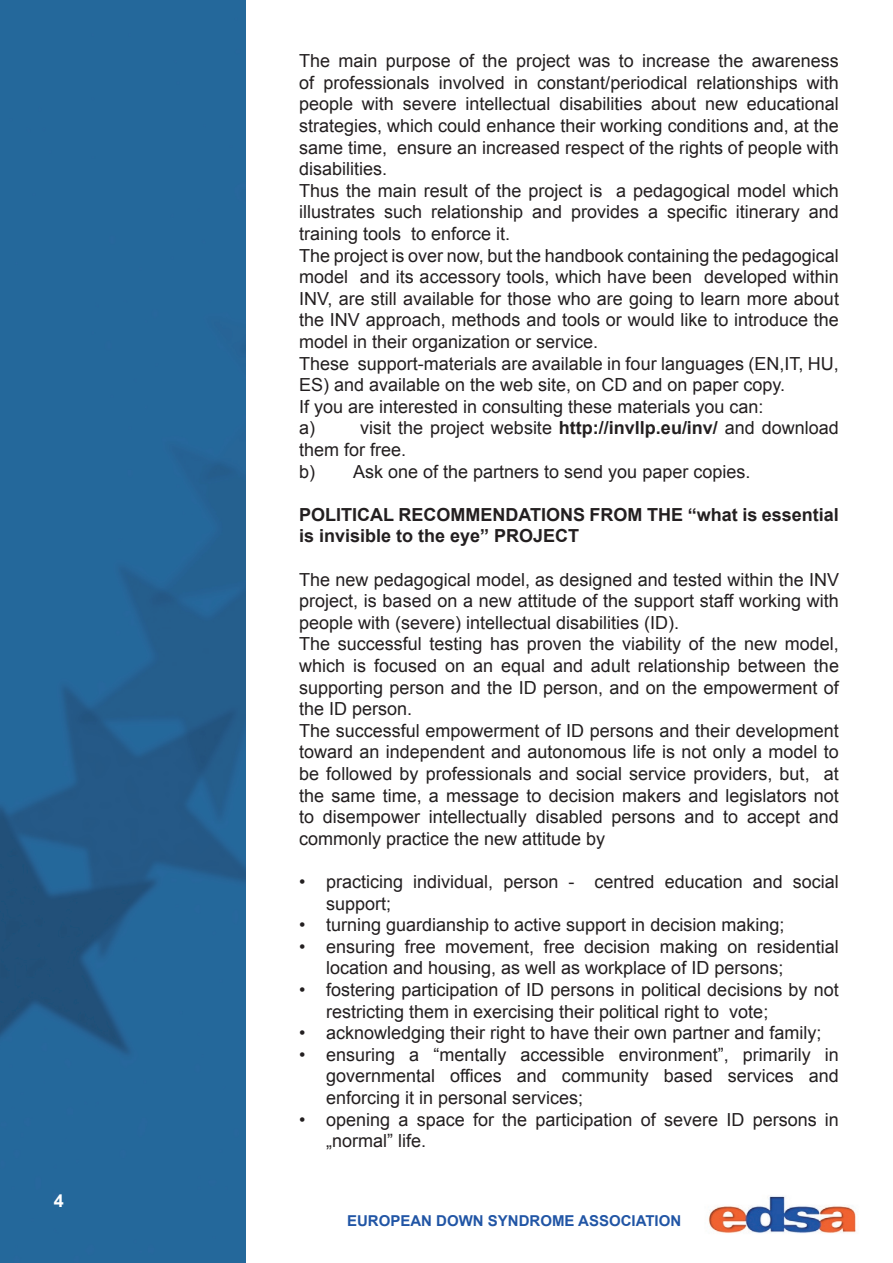
<style>
.page{position:relative;width:893px;height:1263px;background:#fff}
.page>*{position:absolute;margin:0;border:0;box-sizing:border-box;transform-origin:0 0}
.t1{font:18px/21.6px "Arial";color:#231f20;text-align:justify}
.t2{font:700 18px/21.6px "Arial";color:#231f20}
.t3{font:700 18px "Arial";color:#fff}
.t4{font:700 15px "Arial";color:#2155a5}
.s1{font-weight:700}
</style>
<div class="page">
<img style="left:708px;top:1196px;width:148px;height:38px">
<img style="left:0;top:0;width:245px;height:1263px">
<p class="t3" style="left:54px;top:1189px;width:12px">4</p>
<p class="t1" style="left:299px;top:50px;width:541px">The main purpose of the project was to increase the awareness of professionals involved in constant/periodical relationships with people with severe intellectual disabilities about new educational strategies, which could enhance their working conditions and, at the same time, ensure an increased respect of the rights of people with disabilities.</p>
<p class="t1" style="left:299px;top:180px;width:541px">Thus the main result of the project is a pedagogical model which illustrates such relationship and provides a specific itinerary and training tools to enforce it.</p>
<p class="t1" style="left:299px;top:245px;width:541px">The project is over now, but the handbook containing the pedagogical model and its accessory tools, which have been developed within INV, are still available for those who are going to learn more about the INV approach, methods and tools or would like to introduce the model in their organization or service.</p>
<p class="t1" style="left:299px;top:353px;width:541px">These support-materials are available in four languages (EN,IT, HU,<br>ES) and available on the web site, on CD and on paper copy.</p>
<p class="t1" style="left:299px;top:396px;width:466px">If you are interested in consulting these materials you can:</p>
<p class="t1" style="left:299px;top:417px;width:18px">a)</p>
<p class="t1" style="left:299px;top:417px;width:541px;text-indent:61px">visit the project website <span class="s1">http://invllp.eu/inv/</span> and download them for free.</p>
<p class="t1" style="left:299px;top:461px;width:453px">b) Ask one of the partners to send you paper copies.</p>
<p class="t2" style="left:299px;top:504px;width:541px">POLITICAL RECOMMENDATIONS FROM THE “what is essential is invisible to the eye” PROJECT</p>
<p class="t1" style="left:299px;top:569px;width:541px">The new pedagogical model, as designed and tested within the INV project, is based on a new attitude of the support staff working with people with (severe) intellectual disabilities (ID).</p>
<p class="t1" style="left:299px;top:633px;width:541px">The successful testing has proven the viability of the new model, which is focused on an equal and adult relationship between the supporting person and the ID person, and on the empowerment of the ID person.</p>
<p class="t1" style="left:299px;top:720px;width:541px">The successful empowerment of ID persons and their development toward an independent and autonomous life is not only a model to be followed by professionals and social service providers, but, at the same time, a message to decision makers and legislators not to disempower intellectually disabled persons and to accept and commonly practice the new attitude by</p>
<p class="t1" style="left:326px;top:871px;width:514px;text-indent:-27px">• practicing individual, person - centred education and social support;</p>
<p class="t1" style="left:299px;top:914px;width:487px">• turning guardianship to active support in decision making;</p>
<p class="t1" style="left:326px;top:936px;width:514px;text-indent:-27px">• ensuring free movement, free decision making on residential location and housing, as well as workplace of ID persons;</p>
<p class="t1" style="left:326px;top:979px;width:514px;text-indent:-27px">• fostering participation of ID persons in political decisions by not restricting them in exercising their political right to vote;</p>
<p class="t1" style="left:299px;top:1022px;width:524px">• acknowledging their right to have their own partner and family;</p>
<p class="t1" style="left:326px;top:1044px;width:514px;text-indent:-27px">• ensuring a “mentally accessible environment”, primarily in governmental offices and community based services and enforcing it in personal services;</p>
<p class="t1" style="left:326px;top:1109px;width:514px;text-indent:-27px">• opening a space for the participation of severe ID persons in „normal” life.</p>
<p class="t4" style="left:347px;top:1210px;width:336px">EUROPEAN DOWN SYNDROME ASSOCIATION</p>
</div>
